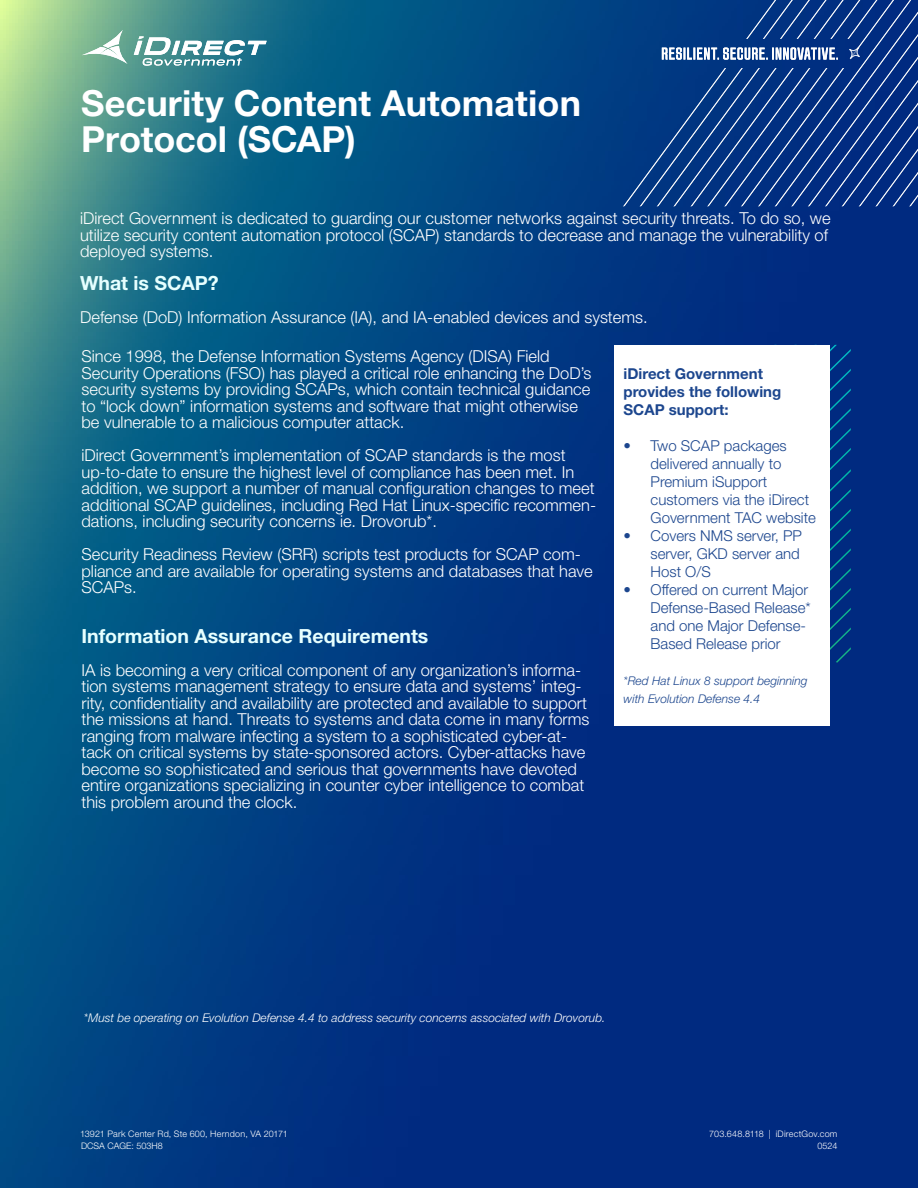
<style>
.page{position:relative;width:918px;height:1188px;background:#fff}
.page>*{position:absolute;margin:0;border:0;box-sizing:border-box;transform-origin:0 0}
.t1{font:700 36px/36px "Helvetica Neue LT Std";color:#fff}
.t2{font:700 19.5px "Helvetica Neue LT Std";color:#e6ffff}
.t3{font:300 16.5px/16.5px "Helvetica Neue LT Std";color:#fff}
.t4{font:300 15px/18px "Helvetica Neue LT Std";color:#1c468e}
.t5{font:700 15px/18px "Helvetica Neue LT Std";color:#1c468e}
.t6{font:italic 300 12px "Helvetica Neue";color:#fff}
.t7{font:italic 300 12px/18px "Helvetica Neue";color:#1c468e}
.t8{font:300 9px "Helvetica Neue LT Std";letter-spacing:.015em;color:#fff}
</style>
<div class="page">
<img style="left:0;top:0;width:918px;height:1188px">
<svg style="left:409px;top:0;width:509px;height:206px"></svg>
<svg style="left:662px;top:47px;width:176px;height:13px"></svg>
<svg style="left:81px;top:29px;width:47px;height:35px"></svg>
<svg style="left:134px;top:36px;width:133px;height:30px"></svg>
<svg style="left:849px;top:46px;width:11px;height:14px"></svg>
<svg style="left:830px;top:345px;width:21px;height:337px"></svg>
<div style="left:614px;top:345px;width:216px;height:381px;background:#fff"></div>
<h1 class="t1" style="left:81px;top:85px;width:501px">Security Content Automation<br>Protocol (SCAP)</h1>
<p class="t3" style="left:80px;top:210px;width:752px">iDirect Government is dedicated to guarding our customer networks against security threats. To do so, we utilize security content automation protocol (SCAP) standards to decrease and manage the vulnerability of deployed systems.</p>
<p class="t2" style="left:80px;top:271px;width:140px">What is SCAP?</p>
<p class="t3" style="left:80px;top:309px;width:569px">Defense (DoD) Information Assurance (IA), and IA-enabled devices and systems.</p>
<p class="t3" style="left:82px;top:348px;width:511px">Since 1998, the Defense Information Systems Agency (DISA) Field Security Operations (FSO) has played a critical role enhancing the DoD’s security systems by providing SCAPs, which contain technical guidance to “lock down” information systems and software that might otherwise be vulnerable to a malicious computer attack.</p>
<p class="t3" style="left:82px;top:447px;width:516px">iDirect Government’s implementation of SCAP standards is the most up-to-date to ensure the highest level of compliance has been met. In addition, we support a number of manual configuration changes to meet additional SCAP guidelines, including Red Hat Linux-specific recommen&shy;dations, including security concerns ie. Drovorub*.</p>
<p class="t3" style="left:82px;top:546px;width:513px">Security Readiness Review (SRR) scripts test products for SCAP com&shy;pliance and are available for operating systems and databases that have<br>SCAPs.</p>
<p class="t2" style="left:82px;top:623px;width:348px">Information Assurance Requirements</p>
<p class="t3" style="left:82px;top:661px;width:509px">IA is becoming a very critical component of any organization’s informa&shy;tion systems management strategy to ensure data and systems’ integ&shy;rity, confidentiality and availability are protected and available to support the missions at hand. Threats to systems and data come in many forms ranging from malware infecting a system to a sophisticated cyber-at&shy;tack on critical systems by state-sponsored actors. Cyber-attacks have become so sophisticated and serious that governments have devoted entire organizations specializing in counter cyber intelligence to combat this problem around the clock.</p>
<p class="t5" style="left:624px;top:365px;width:159px">iDirect Government provides the following<br>SCAP support:</p>
<p class="t4" style="left:651px;top:437px;width:167px;text-indent:-27px">• Two SCAP packages delivered annually to<br>Premium iSupport customers via the iDirect<br>Government TAC website</p>
<p class="t4" style="left:651px;top:527px;width:153px;text-indent:-27px">• Covers NMS server, PP server, GKD server and<br>Host O/S</p>
<p class="t4" style="left:651px;top:581px;width:162px;text-indent:-27px">• Offered on current Major<br>Defense-Based Release* and one Major Defense-<br>Based Release prior</p>
<p class="t7" style="left:624px;top:672px;width:186px">*Red Hat Linux 8 support beginning with Evolution Defense 4.4</p>
<p class="t6" style="left:84px;top:1010px;width:523px">*Must be operating on Evolution Defense 4.4 to address security concerns associated with Drovorub.</p>
<p class="t8" style="left:80px;top:1128px;width:209px">13921 Park Center Rd, Ste 600, Herndon, VA 20171</p>
<p class="t8" style="left:709px;top:1128px;width:130px">703.648.8118 | iDirectGov.com</p>
<p class="t8" style="left:81px;top:1140px;width:83px">DCSA CAGE: 503H8</p>
<p class="t8" style="left:817px;top:1140px;width:22px">0524</p>
</div>
